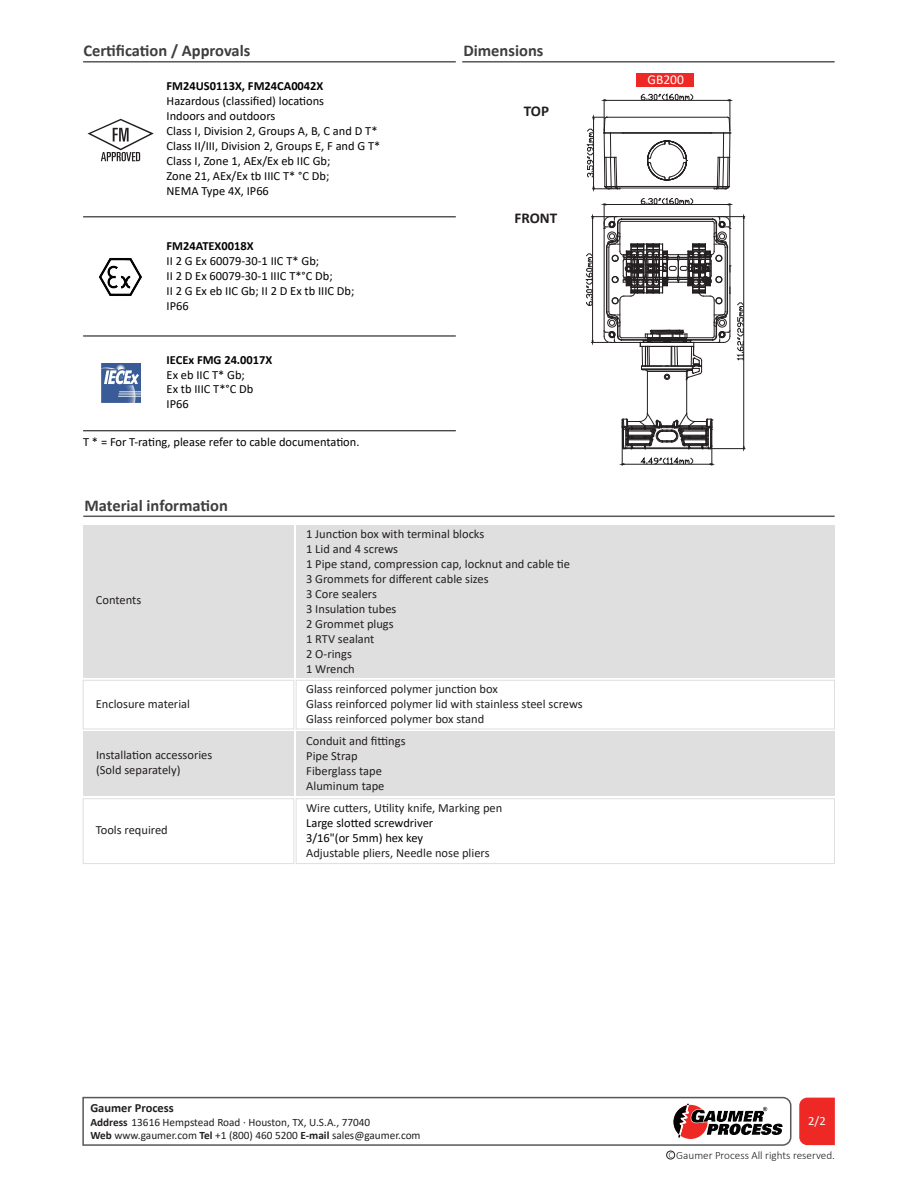
<style>
.page{position:relative;width:918px;height:1188px;background:#fff}
.page>*{position:absolute;margin:0;border:0;box-sizing:border-box;transform-origin:0 0}
.t1{font:700 16.5px "Calibri";color:#3e3e3f}
.t2{font:700 15px "Calibri";color:#231f20}
.t3{font:13.5px "Calibri";color:#fff}
.t4{font:12.6px "Calibri";color:#fff}
.t5{font:12.45px/15px "Calibri";color:#231f20}
.t6{font:12.45px/15px "Calibri";color:#030303}
.t7{font:700 12.45px "Calibri";color:#030303}
.t8{font:700 12.45px "Calibri";color:#231f20}
.t9{font:11.25px/13.5px "Calibri";color:#231f20}
.t10{font:300 11.1px "Calibri";color:#231f20}
.s1{font-weight:700}
</style>
<div class="page">
<div style="left:666px;top:1151px;width:9px;height:8px;border:1px solid #231f20;border-radius:50%"></div>
<svg style="left:799px;top:1098px;width:36px;height:47px;background:#ee2d2a"></svg>
<svg style="left:82px;top:1096px;width:710px;height:62px"></svg>
<div style="left:636px;top:73px;width:58px;height:14px;background:#ee2825"></div>
<hr style="left:617px;top:188px;width:100px;height:1px;background:#231f20">
<hr style="left:617px;top:186px;width:100px;height:1px;background:#231f20">
<svg style="left:647px;top:141px;width:40px;height:40px"></svg>
<hr style="left:606px;top:117px;width:122px;height:1px;background:#231f20">
<hr style="left:623px;top:133px;width:88px;height:1px;background:#231f20">
<hr style="left:604px;top:99px;width:1px;height:32px;background:#231f20">
<hr style="left:730px;top:99px;width:1px;height:32px;background:#231f20">
<hr style="left:606px;top:100px;width:122px;height:1px;background:#231f20">
<svg style="left:587px;top:117px;width:36px;height:73px"></svg>
<svg style="left:711px;top:117px;width:20px;height:73px"></svg>
<svg style="left:641px;top:94px;width:52px;height:7px"></svg>
<hr style="left:686px;top:380px;width:1px;height:34px;background:#231f20">
<hr style="left:647px;top:371px;width:1px;height:43px;background:#231f20">
<hr style="left:622px;top:422px;width:1px;height:43px;background:#231f20">
<hr style="left:712px;top:422px;width:1px;height:43px;background:#231f20">
<hr style="left:624px;top:464px;width:86px;height:1px;background:#231f20">
<svg style="left:641px;top:457px;width:52px;height:7px"></svg>
<hr style="left:711px;top:448px;width:34px;height:1px;background:#231f20">
<hr style="left:743px;top:218px;width:1px;height:229px;background:#231f20">
<svg style="left:622px;top:413px;width:91px;height:36px"></svg>
<svg style="left:586px;top:198px;width:159px;height:182px"></svg>
<div style="left:296px;top:525px;width:538px;height:153px;background:#e0dfdf"></div>
<div style="left:83px;top:525px;width:211px;height:153px;background:#e0dfdf"></div>
<div style="left:296px;top:680px;width:539px;height:49px;border:1px solid #e0dfdf"></div>
<div style="left:83px;top:680px;width:211px;height:49px;border:1px solid #e0dfdf"></div>
<div style="left:296px;top:799px;width:539px;height:65px;border:1px solid #e0dfdf"></div>
<div style="left:83px;top:799px;width:211px;height:65px;border:1px solid #e0dfdf"></div>
<hr style="left:83px;top:516px;width:752px;height:1px;background:#57585a">
<hr style="left:462px;top:61px;width:373px;height:2px;background:#57585a">
<hr style="left:83px;top:430px;width:373px;height:1px;background:#030303">
<hr style="left:83px;top:336px;width:373px;height:1px;background:#030303">
<hr style="left:83px;top:216px;width:373px;height:1px;background:#030303">
<img style="left:101px;top:364px;width:40px;height:39px">
<svg style="left:88px;top:119px;width:66px;height:42px"></svg>
<img style="left:99px;top:258px;width:43px;height:38px">
<hr style="left:83px;top:61px;width:373px;height:2px;background:#57585a">
<div style="left:296px;top:731px;width:539px;height:65px;background:#e0dfdf"></div>
<div style="left:83px;top:731px;width:211px;height:65px;background:#e0dfdf"></div>
<hr style="left:83px;top:898px;width:752px;height:2px;background:#57585a">
<h1 class="t1" style="left:83px;top:39px;width:169px">Certification / Approvals</h1>
<p class="t7" style="left:167px;top:77px;width:158px">FM24US0113X, FM24CA0042X</p>
<p class="t6" style="left:167px;top:93px;width:215px">Hazardous (classified) locations<br>Indoors and outdoors<br>Class I, Division 2, Groups A, B, C and D T*<br>Class II/III, Division 2, Groups E, F and G T*<br>Class I, Zone 1, AEx/Ex eb IIC Gb;<br>Zone 21, AEx/Ex tb IIIC T* °C Db;<br>NEMA Type 4X, IP66</p>
<p class="t7" style="left:167px;top:237px;width:88px">FM24ATEX0018X</p>
<p class="t6" style="left:167px;top:253px;width:189px">II 2 G Ex 60079-30-1 IIC T* Gb;<br>II 2 D Ex 60079-30-1 IIIC T*°C Db;<br>II 2 G Ex eb IIC Gb; II 2 D Ex tb IIIC Db;<br>IP66</p>
<p class="t7" style="left:167px;top:351px;width:107px">IECEx FMG 24.0017X</p>
<p class="t6" style="left:167px;top:367px;width:88px">Ex eb IIC T* Gb;<br>Ex tb IIIC T*°C Db<br>IP66</p>
<p class="t6" style="left:83px;top:434px;width:278px">T * = For T-rating, please refer to cable documentation.</p>
<h1 class="t1" style="left:85px;top:494px;width:145px">Material information</h1>
<h1 class="t1" style="left:463px;top:39px;width:82px">Dimensions</h1>
<p class="t2" style="left:524px;top:100px;width:27px">TOP</p>
<p class="t2" style="left:515px;top:208px;width:44px">FRONT</p>
<p class="t5" style="left:96px;top:592px;width:47px">Contents</p>
<p class="t5" style="left:96px;top:696px;width:96px">Enclosure material</p>
<p class="t5" style="left:96px;top:747px;width:118px">Installation accessories (Sold separately)</p>
<p class="t5" style="left:96px;top:822px;width:74px">Tools required</p>
<p class="t5" style="left:306px;top:526px;width:265px">1 Junction box with terminal blocks<br>1 Lid and 4 screws<br>1 Pipe stand, compression cap, locknut and cable tie<br>3 Grommets for different cable sizes<br>3 Core sealers<br>3 Insulation tubes<br>2 Grommet plugs<br>1 RTV sealant<br>2 O-rings<br>1 Wrench</p>
<p class="t5" style="left:306px;top:681px;width:278px">Glass reinforced polymer junction box<br>Glass reinforced polymer lid with stainless steel screws<br>Glass reinforced polymer box stand</p>
<p class="t5" style="left:306px;top:733px;width:101px">Conduit and fittings<br>Pipe Strap<br>Fiberglass tape<br>Aluminum tape</p>
<p class="t5" style="left:306px;top:800px;width:198px">Wire cutters, Utility knife, Marking pen</p>
<p class="t6" style="left:306px;top:815px;width:129px">Large slotted screwdriver<br>3/16"(or 5mm) hex key</p>
<p class="t5" style="left:306px;top:845px;width:185px">Adjustable pliers, Needle nose pliers</p>
<p class="t3" style="left:648px;top:70px;width:38px">GB200</p>
<p class="t8" style="left:90px;top:1099px;width:85px">Gaumer Process</p>
<p class="t9" style="left:90px;top:1115px;width:332px"><span class="s1">Address</span> 13616 Hempstead Road · Houston, TX, U.S.A., 77040<br><span class="s1">Web</span> www.gaumer.com <span class="s1">Tel</span> +1 (800) 460 5200 <span class="s1">E-mail</span> sales@gaumer.com</p>
<p class="t4" style="left:808px;top:1112px;width:19px">2/2</p>
<p class="t10" style="left:676px;top:1148px;width:160px">Gaumer Process All rights reserved.</p>
</div>
